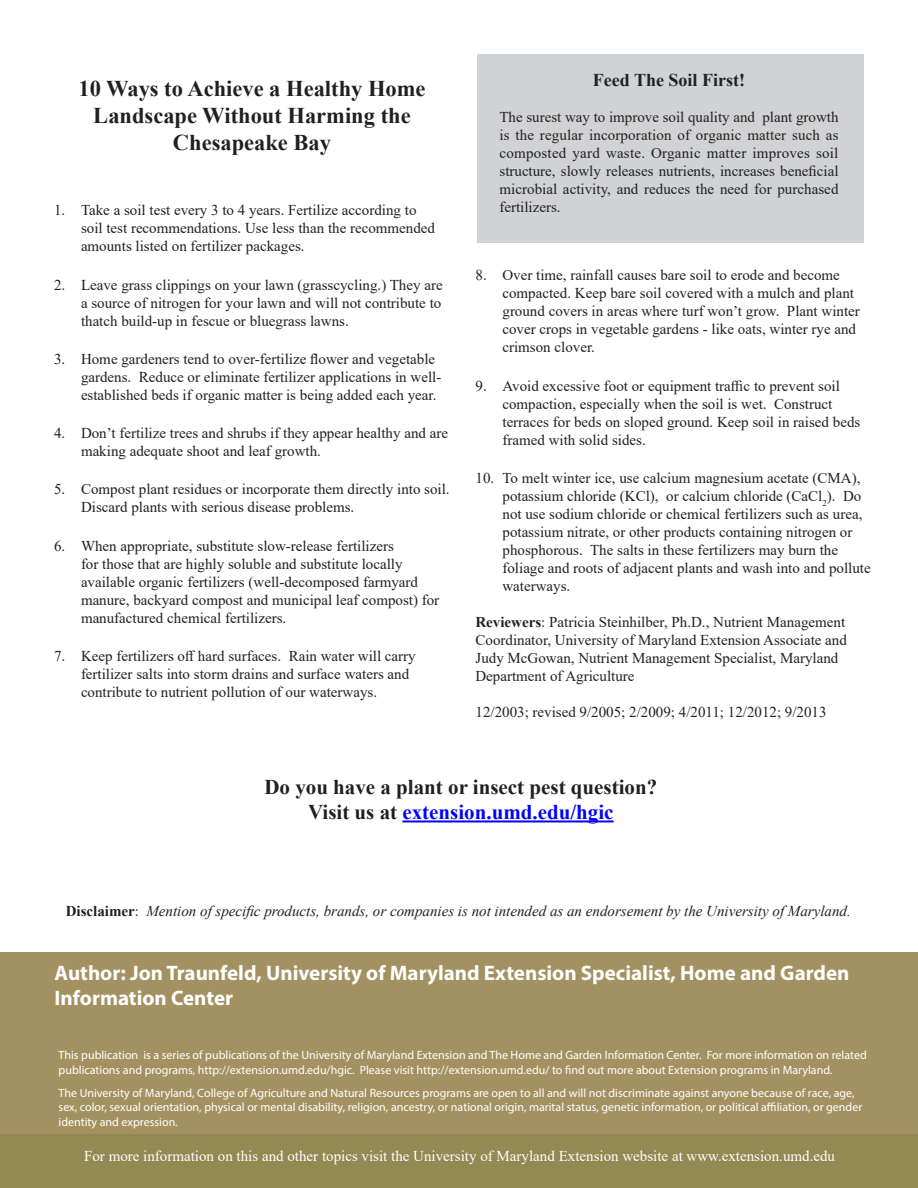
<style>
.page{position:relative;width:918px;height:1188px;background:#fff}
.page>*{position:absolute;margin:0;border:0;box-sizing:border-box;transform-origin:0 0}
.t1{font:700 22.5px/27px "Times New Roman";color:#231f20;text-align:center}
.t2{font:700 21px/25.2px "Myriad Pro";color:#fff}
.t3{font:700 21px "Times New Roman";color:#231f20}
.t4{font:700 21px "Times New Roman";color:#00f}
.Body_Text_3{font:700 18px "Times New Roman";color:#231f20}
.Body_Text_3-2{font:15px/18px "Times New Roman";color:#231f20}
.t5{font:italic 15px "Times New Roman";color:#231f20}
.t6{font:15px "Times New Roman";color:#fff}
.t7{font:12px/14.4px "Myriad Pro";color:#fff}
.s1{font-weight:700}
.s2{color:#231f20}
.s3{font-weight:700;font-style:normal}
.s4{font-style:normal}
</style>
<div class="page">
<div style="left:477px;top:54px;width:387px;height:189px;background:#d1d2d4"></div>
<div style="left:0;top:953px;width:918px;height:185px;background:#a39161"></div>
<div style="left:0;top:1134px;width:918px;height:54px;background:#938953"></div>
<hr style="left:402px;top:820px;width:212px;height:2px;background:#00f">
<p class="t1" style="left:78px;top:75px;width:349px">10 Ways to Achieve a Healthy Home<br>Landscape Without Harming the<br>Chesapeake Bay</p>
<p class="Body_Text_3-2" style="left:81px;top:201px;width:356px;text-indent:-27px">1. Take a soil test every 3 to 4 years. Fertilize according to soil test recommendations. Use less than the recommended amounts listed on fertilizer packages.</p>
<p class="Body_Text_3-2" style="left:81px;top:275px;width:363px;text-align:justify;text-indent:-27px">2. Leave grass clippings on your lawn (grasscycling.) They are a source of nitrogen for your lawn and will not contribute to thatch build-up in fescue or bluegrass lawns.</p>
<p class="Body_Text_3-2" style="left:81px;top:349px;width:362px;text-indent:-27px">3. Home gardeners tend to over-fertilize flower and vegetable gardens. Reduce or eliminate fertilizer applications in well&shy;established beds if organic matter is being added each year.</p>
<p class="Body_Text_3-2" style="left:81px;top:424px;width:369px;text-indent:-27px">4. Don’t fertilize trees and shrubs if they appear healthy and are making adequate shoot and leaf growth.</p>
<p class="Body_Text_3-2" style="left:81px;top:480px;width:370px;text-indent:-27px">5. Compost plant residues or incorporate them directly into soil.<br>Discard plants with serious disease problems.</p>
<p class="Body_Text_3-2" style="left:81px;top:536px;width:360px;text-indent:-27px">6. When appropriate, substitute slow-release fertilizers<br>for those that are highly soluble and substitute locally available organic fertilizers (well-decomposed farmyard manure, backyard compost and municipal leaf compost) for manufactured chemical fertilizers.</p>
<p class="Body_Text_3-2" style="left:81px;top:646px;width:336px;text-indent:-27px">7. Keep fertilizers off hard surfaces. Rain water will carry fertilizer salts into storm drains and surface waters and contribute to nutrient pollution of our waterways.</p>
<p class="Body_Text_3" style="left:593px;top:67px;width:154px">Feed The Soil First!</p>
<p class="Body_Text_3-2" style="left:500px;top:107px;width:341px;text-align:justify">The surest way to improve soil quality and plant growth is the regular incorporation of organic matter such as composted yard waste. Organic matter improves soil structure, slowly releases nutrients, increases beneficial microbial activity, and reduces the need for purchased fertilizers.</p>
<p class="Body_Text_3-2" style="left:502px;top:266px;width:359px;text-indent:-27px">8. Over time, rainfall causes bare soil to erode and become compacted. Keep bare soil covered with a mulch and plant ground covers in areas where turf won’t grow. Plant winter cover crops in vegetable gardens - like oats, winter rye and crimson clover.</p>
<p class="Body_Text_3-2" style="left:502px;top:376px;width:359px;text-indent:-27px">9. Avoid excessive foot or equipment traffic to prevent soil compaction, especially when the soil is wet. Construct terraces for beds on sloped ground. Keep soil in raised beds framed with solid sides.</p>
<p class="Body_Text_3-2" style="left:502px;top:468px;width:370px;text-indent:-27px">10. To melt winter ice, use calcium magnesium acetate (CMA), potassium chloride (KCl), or calcium chloride (CaCl<sub>2</sub>). Do not use sodium chloride or chemical fertilizers such as urea, potassium nitrate, or other products containing nitrogen or phosphorous. The salts in these fertilizers may burn the foliage and roots of adjacent plants and wash into and pollute waterways.</p>
<p class="Body_Text_3-2" style="left:476px;top:612px;width:373px"><span class="s1">Reviewers</span>: Patricia Steinhilber, Ph.D., Nutrient Management Coordinator, University of Maryland Extension Associate and Judy McGowan, Nutrient Management Specialist, Maryland Department of Agriculture</p>
<p class="Body_Text_3-2" style="left:476px;top:702px;width:353px">12/2003; revised 9/2005; 2/2009; 4/2011; 12/2012; 9/2013</p>
<p class="t3" style="left:264px;top:772px;width:394px">Do you have a plant or insect pest question?</p>
<p class="t4" style="left:308px;top:797px;width:307px"><span class="s2">Visit us at</span> extension.umd.edu/hgic</p>
<p class="t5" style="left:66px;top:900px;width:787px"><span class="s3">Disclaimer</span><span class="s4">:</span> Mention of specific products, brands, or companies is not intended as an endorsement by the University of Maryland.</p>
<p class="t2" style="left:55px;top:959px;width:796px">Author: Jon Traunfeld, University of Maryland Extension Specialist, Home and Garden<br>Information Center</p>
<p class="t7" style="left:59px;top:1048px;width:810px">This publication is a series of publications of the University of Maryland Extension and The Home and Garden Information Center. For more information on related publications and programs, http://extension.umd.edu/hgic. Please visit http://extension.umd.edu/ to find out more about Extension programs in Maryland.</p>
<p class="t7" style="left:59px;top:1086px;width:805px">The University of Maryland, College of Agriculture and Natural Resources programs are open to all and will not discriminate against anyone because of race, age, sex, color, sexual orientation, physical or mental disability, religion, ancestry, or national origin, marital status, genetic information, or political affiliation, or gender identity and expression.</p>
<p class="t6" style="left:84px;top:1146px;width:752px">For more information on this and other topics visit the University of Maryland Extension website at www.extension.umd.edu</p>
</div>
